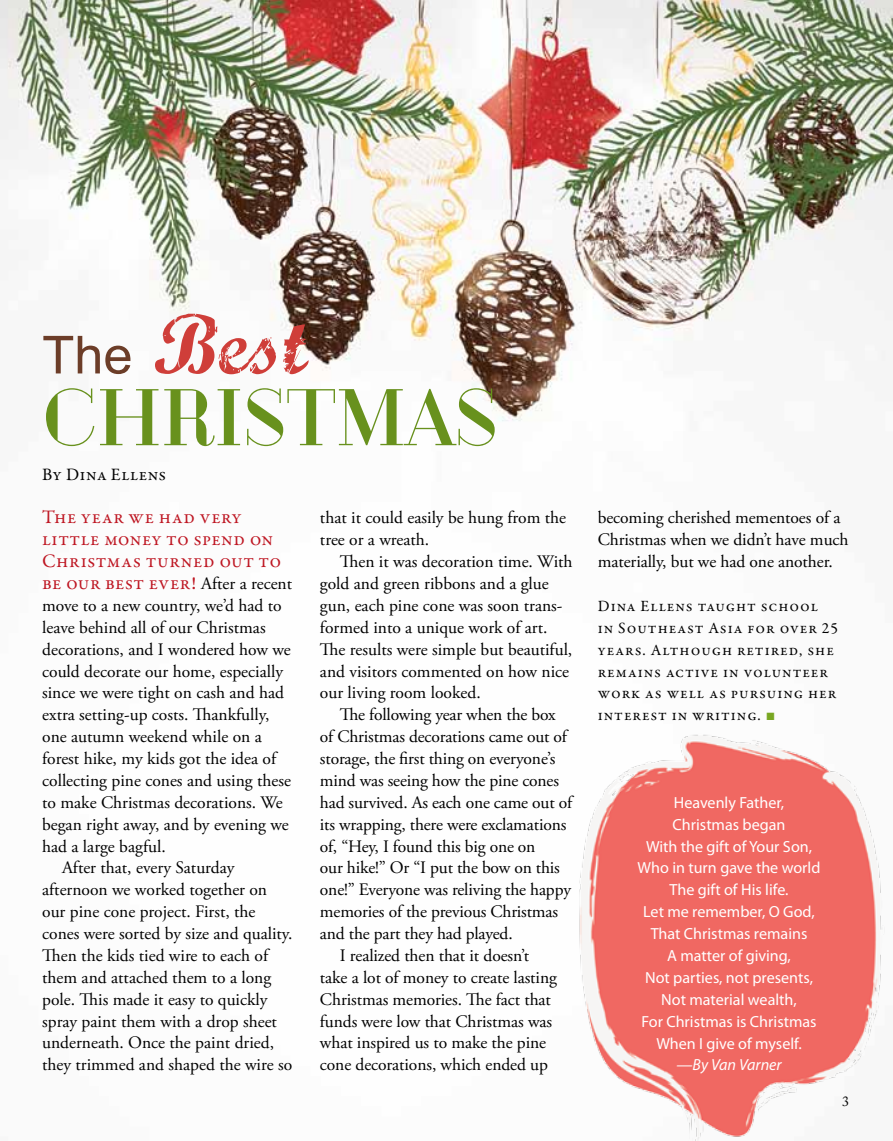
<style>
.page{position:relative;width:893px;height:1141px;background:#fff}
.page>*{position:absolute;margin:0;border:0;box-sizing:border-box;transform-origin:0 0}
.t1{font:84px "Marcelle Script";color:#cf3e39}
.t2{font:74.9px "Geotica Three";letter-spacing:-.02em;color:#68911d;scale:.92 1}
.t3{font:19.25px/21.9px "Garamond Premr Pro";letter-spacing:.025em;color:#be1622}
.t4{font:17.5px/21.9px "Adobe Garamond Pro";color:#000}
.t5{font:17.5px "Garamond Premr Pro";letter-spacing:.03em;color:#000}
.t6{font:16.1px/21.9px "Myriad Pro";color:#fff;text-align:center}
.t7{font:italic 16.1px "Myriad Pro";color:#fff}
.t8{font:15.75px/21.9px "Garamond Premr Pro";letter-spacing:.06em;color:#000}
.t9{font:14px "Adobe Caslon Pro";color:#000}
.s1{font-family:"Arial";font-size:52.5px;color:#6c3d28}
.s2{font-family:"Adobe Garamond Pro";font-size:17.5px;color:#000}
.s3{font-family:"Arial";color:#79a722}
</style>
<div class="page">
<img style="left:0;top:0;width:893px;height:422px">
<img style="left:579px;top:734px;width:306px;height:407px">
<h1 class="t1" style="left:42px;top:286px;width:266px"><span class="s1">The</span> Best</h1>
<h2 class="t2" style="left:42px;top:373px;width:498px">CHRISTMAS</h2>
<p class="t5" style="left:42px;top:464px;width:126px">By Dina Ellens</p>
<p class="t3" style="left:42px;top:507px;width:252px">The year we had very little money to spend on<br>Christmas turned out to be our best ever! <span class="s2">After a recent</span></p>
<p class="t4" style="left:42px;top:595px;width:241px">move to a new country, we’d had to</p>
<p class="t4" style="left:42px;top:617px;width:225px">leave behind all of our Christmas</p>
<p class="t4" style="left:42px;top:639px;width:250px">decorations, and I wondered how we</p>
<p class="t4" style="left:42px;top:661px;width:242px">could decorate our home, especially</p>
<p class="t4" style="left:42px;top:683px;width:243px">since we were tight on cash and had</p>
<p class="t4" style="left:42px;top:704px;width:229px">extra setting-up costs. Thankfully,</p>
<p class="t4" style="left:42px;top:726px;width:221px">one autumn weekend while on a</p>
<p class="t4" style="left:42px;top:748px;width:235px">forest hike, my kids got the idea of</p>
<p class="t4" style="left:42px;top:770px;width:250px">collecting pine cones and using these</p>
<p class="t4" style="left:42px;top:792px;width:242px">to make Christmas decorations. We</p>
<p class="t4" style="left:42px;top:814px;width:248px">began right away, and by evening we</p>
<p class="t4" style="left:42px;top:836px;width:125px">had a large bagful.</p>
<p class="t4" style="left:62px;top:858px;width:174px">After that, every Saturday</p>
<p class="t4" style="left:42px;top:879px;width:226px">afternoon we worked together on</p>
<p class="t4" style="left:42px;top:901px;width:215px">our pine cone project. First, the</p>
<p class="t4" style="left:42px;top:923px;width:252px">cones were sorted by size and quality.</p>
<p class="t4" style="left:42px;top:945px;width:227px">Then the kids tied wire to each of</p>
<p class="t4" style="left:42px;top:967px;width:231px">them and attached them to a long</p>
<p class="t4" style="left:42px;top:989px;width:227px">pole. This made it easy to quickly</p>
<p class="t4" style="left:42px;top:1011px;width:236px">spray paint them with a drop sheet</p>
<p class="t4" style="left:42px;top:1033px;width:233px">underneath. Once the paint dried,</p>
<p class="t4" style="left:42px;top:1054px;width:251px">they trimmed and shaped the wire so</p>
<p class="t4" style="left:320px;top:508px;width:248px">that it could easily be hung from the tree or a wreath.</p>
<p class="t4" style="left:320px;top:551px;width:254px;text-indent:20px">Then it was decoration time. With gold and green ribbons and a glue gun, each pine cone was soon trans&shy;formed into a unique work of art.<br>The results were simple but beautiful, and visitors commented on how nice our living room looked.</p>
<p class="t4" style="left:340px;top:704px;width:218px">The following year when the box</p>
<p class="t4" style="left:320px;top:726px;width:248px">of Christmas decorations came out of</p>
<p class="t4" style="left:320px;top:748px;width:237px">storage, the first thing on everyone’s</p>
<p class="t4" style="left:320px;top:770px;width:241px">mind was seeing how the pine cones</p>
<p class="t4" style="left:320px;top:792px;width:254px">had survived. As each one came out of</p>
<p class="t4" style="left:320px;top:814px;width:248px">its wrapping, there were exclamations</p>
<p class="t4" style="left:320px;top:836px;width:217px">of, “Hey, I found this big one on</p>
<p class="t4" style="left:320px;top:858px;width:241px">our hike!” Or “I put the bow on this</p>
<p class="t4" style="left:320px;top:879px;width:253px">one!” Everyone was reliving the happy</p>
<p class="t4" style="left:320px;top:901px;width:240px">memories of the previous Christmas</p>
<p class="t4" style="left:320px;top:923px;width:194px">and the part they had played.</p>
<p class="t4" style="left:340px;top:945px;width:191px">I realized then that it doesn’t</p>
<p class="t4" style="left:320px;top:967px;width:238px">take a lot of money to create lasting</p>
<p class="t4" style="left:320px;top:989px;width:232px">Christmas memories. The fact that</p>
<p class="t4" style="left:320px;top:1011px;width:234px">funds were low that Christmas was</p>
<p class="t4" style="left:320px;top:1033px;width:228px">what inspired us to make the pine</p>
<p class="t4" style="left:320px;top:1054px;width:229px">cone decorations, which ended up</p>
<p class="t4" style="left:598px;top:508px;width:252px">becoming cherished mementoes of a<br>Christmas when we didn’t have much materially, but we had one another.</p>
<p class="t8" style="left:598px;top:595px;width:242px">Dina Ellens taught school<br>in Southeast Asia for over 25 years. Although retired, she remains active in volunteer work as well as pursuing her interest in writing. <span class="s3">■</span></p>
<p class="t6" style="left:638px;top:791px;width:184px">Heavenly Father,<br>Christmas began<br>With the gift of Your Son,<br>Who in turn gave the world<br>The gift of His life.<br>Let me remember, O God,<br>That Christmas remains<br>A matter of giving,<br>Not parties, not presents,<br>Not material wealth,<br>For Christmas is Christmas<br>When I give of myself.</p>
<p class="t7" style="left:676px;top:1055px;width:107px">—By Van Varner</p>
<p class="t9" style="left:842px;top:1093px;width:8px">3</p>
</div>
